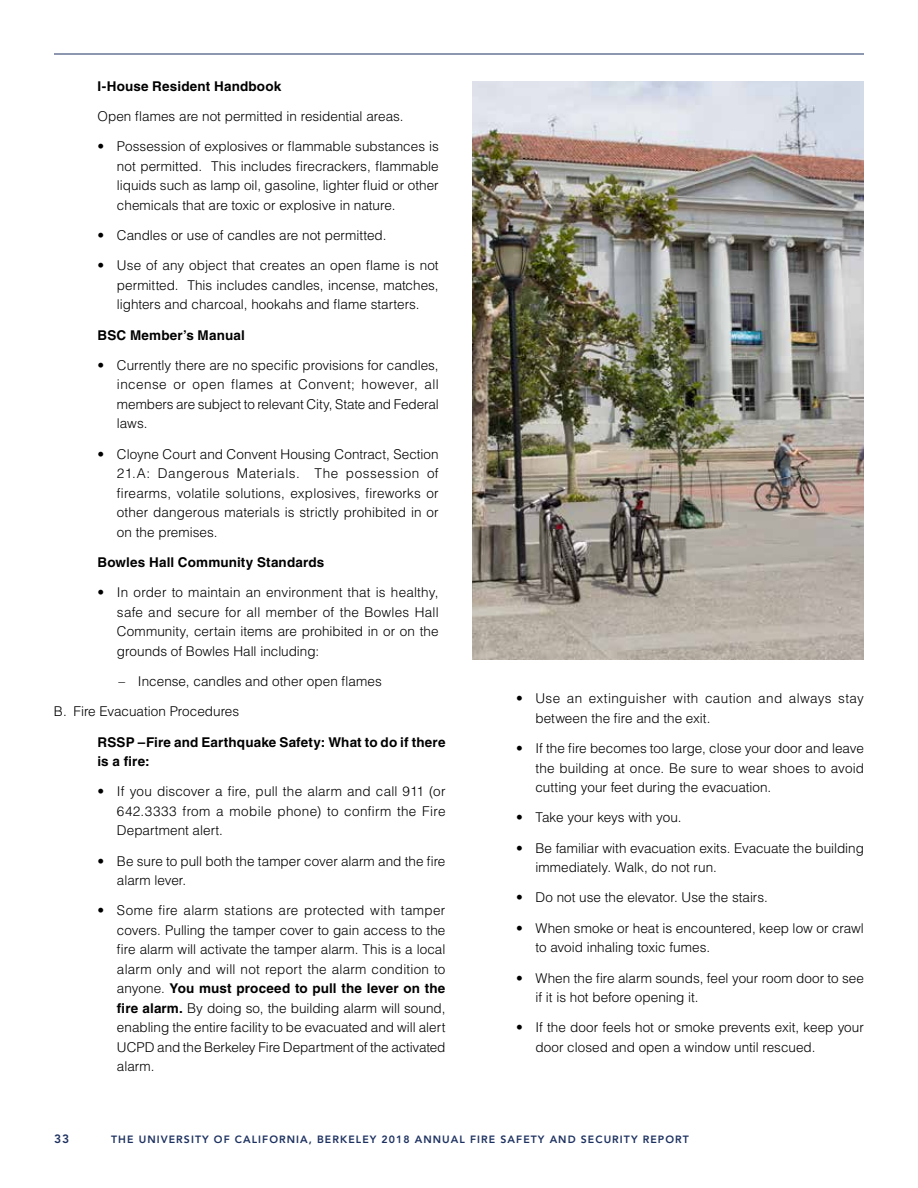
<style>
.page{position:relative;width:918px;height:1188px;background:#fff}
.page>*{position:absolute;margin:0;border:0;box-sizing:border-box;transform-origin:0 0}
.t1{font:300 13.5px/19.5px "Helvetica LT Std";color:#000;text-align:justify}
.t2{font:700 13.5px/19.5px "Helvetica LT Std";letter-spacing:.01em;color:#000}
.t3{font:300 13.5px/19.5px "Helvetica LT Std";letter-spacing:.025em;color:#000}
.t4{font:800 12px "Avenir LT Std";color:#1d3160}
.t5{font:800 10.5px "Avenir LT Std";letter-spacing:.1em;color:#1d3160}
.s1{font-weight:700}
</style>
<div class="page">
<hr style="left:54px;top:54px;width:810px;height:1px;background:#1d3160">
<img style="left:472px;top:81px;width:392px;height:579px">
<p class="t2" style="left:98px;top:76px;width:185px">I-House Resident Handbook</p>
<p class="t1" style="left:98px;top:106px;width:308px">Open flames are not permitted in residential areas.</p>
<p class="t1" style="left:117px;top:137px;width:323px;text-indent:-19px">• Possession of explosives or flammable substances is not permitted. This includes firecrackers, flammable liquids such as lamp oil, gasoline, lighter fluid or other chemicals that are toxic or explosive in nature.</p>
<p class="t1" style="left:98px;top:225px;width:291px">• Candles or use of candles are not permitted.</p>
<p class="t1" style="left:117px;top:256px;width:323px;text-indent:-19px">• Use of any object that creates an open flame is not permitted. This includes candles, incense, matches, lighters and charcoal, hookahs and flame starters.</p>
<p class="t2" style="left:98px;top:325px;width:149px">BSC Member’s Manual</p>
<p class="t1" style="left:117px;top:355px;width:323px;text-indent:-19px">• Currently there are no specific provisions for candles, incense or open flames at Convent; however, all members are subject to relevant City, State and Federal laws.</p>
<p class="t1" style="left:117px;top:444px;width:323px;text-indent:-19px">• Cloyne Court and Convent Housing Contract, Section 21.A: Dangerous Materials. The possession of firearms, volatile solutions, explosives, fireworks or other dangerous materials is strictly prohibited in or on the premises.</p>
<p class="t2" style="left:98px;top:552px;width:228px">Bowles Hall Community Standards</p>
<p class="t1" style="left:117px;top:583px;width:323px;text-indent:-19px">• In order to maintain an environment that is healthy, safe and secure for all member of the Bowles Hall Community, certain items are prohibited in or on the grounds of Bowles Hall including:</p>
<p class="t1" style="left:118px;top:671px;width:265px">– Incense, candles and other open flames</p>
<p class="t1" style="left:54px;top:702px;width:187px">B. Fire Evacuation Procedures</p>
<p class="t2" style="left:97px;top:732px;width:350px">RSSP –Fire and Earthquake Safety: What to do if there is a fire:</p>
<p class="t1" style="left:117px;top:782px;width:330px;text-indent:-19px">• If you discover a fire, pull the alarm and call 911 (or 642.3333 from a mobile phone) to confirm the Fire Department alert.</p>
<p class="t1" style="left:117px;top:851px;width:330px;text-indent:-19px">• Be sure to pull both the tamper cover alarm and the fire alarm lever.</p>
<p class="t1" style="left:117px;top:901px;width:330px;text-indent:-19px">• Some fire alarm stations are protected with tamper covers. Pulling the tamper cover to gain access to the fire alarm will activate the tamper alarm. This is a local alarm only and will not report the alarm condition to anyone. <span class="s1">You must proceed to pull the lever on the fire alarm.</span> By doing so, the building alarm will sound, enabling the entire facility to be evacuated and will alert UCPD and the Berkeley Fire Department of the activated alarm.</p>
<p class="t3" style="left:535px;top:689px;width:330px;text-indent:-19px">• Use an extinguisher with caution and always stay between the fire and the exit.</p>
<p class="t1" style="left:535px;top:738px;width:330px;text-indent:-19px">• If the fire becomes too large, close your door and leave the building at once. Be sure to wear shoes to avoid cutting your feet during the evacuation.</p>
<p class="t1" style="left:516px;top:808px;width:167px">• Take your keys with you.</p>
<p class="t1" style="left:535px;top:838px;width:330px;text-indent:-19px">• Be familiar with evacuation exits. Evacuate the building immediately. Walk, do not run.</p>
<p class="t1" style="left:516px;top:888px;width:253px">• Do not use the elevator. Use the stairs.</p>
<p class="t1" style="left:535px;top:918px;width:330px;text-indent:-19px">• When smoke or heat is encountered, keep low or crawl to avoid inhaling toxic fumes.</p>
<p class="t1" style="left:535px;top:968px;width:330px;text-indent:-19px">• When the fire alarm sounds, feel your room door to see if it is hot before opening it.</p>
<p class="t1" style="left:535px;top:1018px;width:330px;text-indent:-19px">• If the door feels hot or smoke prevents exit, keep your door closed and open a window until rescued.</p>
<p class="t4" style="left:54px;top:1132px;width:17px">33</p>
<p class="t5" style="left:111px;top:1133px;width:579px">THE UNIVERSITY OF CALIFORNIA, BERKELEY 2018 ANNUAL FIRE SAFETY AND SECURITY REPORT</p>
</div>
